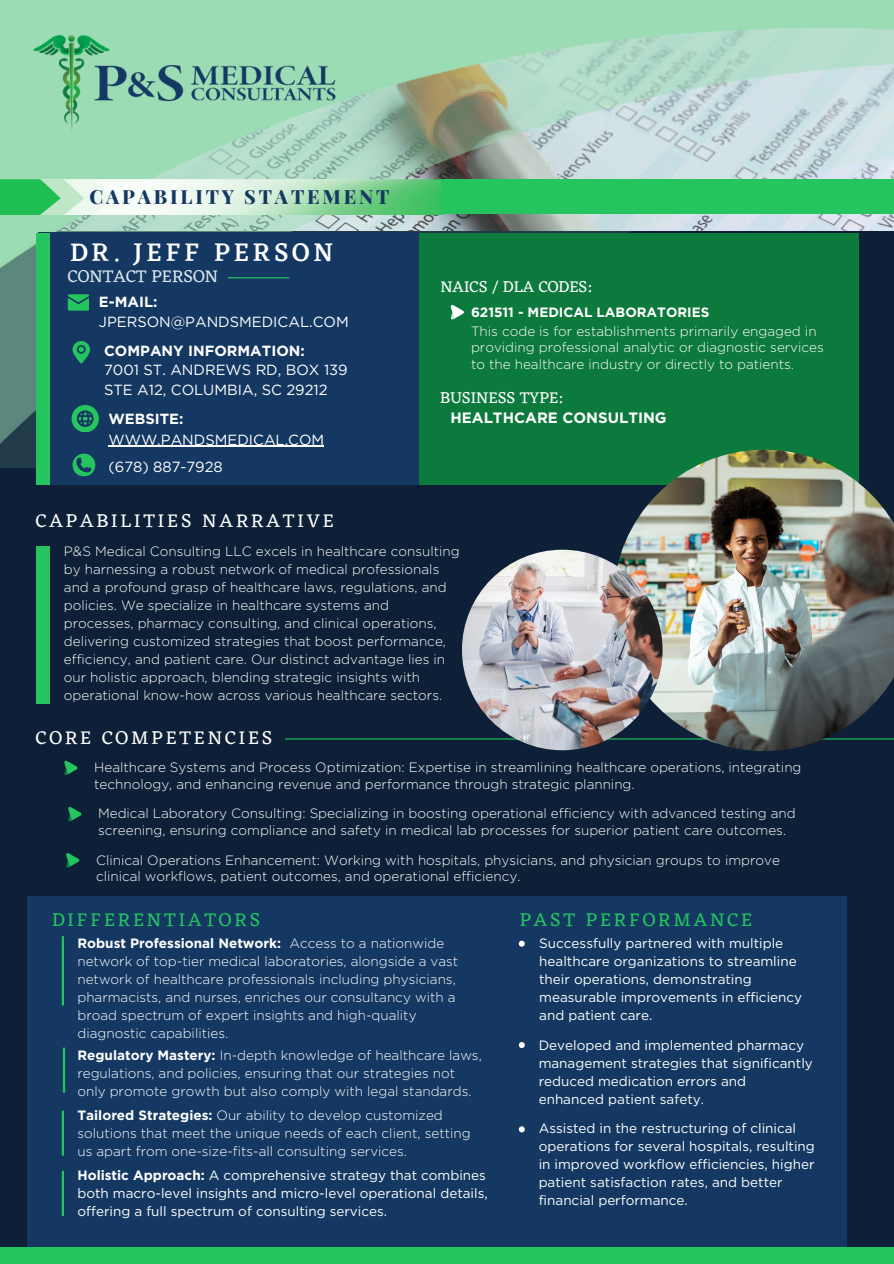
<style>
.page{position:relative;width:894px;height:1264px;background:#fff}
.page>*{position:absolute;margin:0;border:0;box-sizing:border-box;transform-origin:0 0}
.t1{font:500 26.1px "Eczar";letter-spacing:.145em;color:#fff}
.t2{font:19.5px "Eczar";letter-spacing:.145em;color:#fff}
.t3{font:19.5px "Eczar";letter-spacing:.145em;color:#24c45f}
.t4{font:800 19.5px "Playfair Display";letter-spacing:.145em;color:#143862}
.t5{font:18px "Eczar";color:#dae7ee}
.t6{font:16.5px "Eczar";color:#fff}
.t7{font:700 15px "Gotham";color:#fff}
.t8{font:14.7px/20.2px "Gotham";color:#fff}
.t9{font:700 14.7px "Gotham";color:#fff}
.t10{font:300 13.5px/18px "Gotham";color:#fff}
.t11{font:13.5px/18px "Gotham";color:#fff}
.t12{font:700 13.5px "Gotham";color:#fff}
.s1{font-weight:700}
</style>
<div class="page">
<div style="left:0;top:0;width:893px;height:1263px;background:#0d2037"></div>
<div style="left:27px;top:896px;width:819px;height:367px;background:#143862"></div>
<img style="left:0;top:0;width:893px;height:467px">
<div style="left:418px;top:233px;width:440px;height:251px;background:#0d7a3d"></div>
<div style="left:39px;top:232px;width:379px;height:253px;background:#143862"></div>
<svg style="left:68px;top:294px;width:21px;height:16px"></svg>
<img style="left:27px;top:23px;width:317px;height:113px">
<svg style="left:72px;top:341px;width:18px;height:23px"></svg>
<svg style="left:71px;top:405px;width:27px;height:27px"></svg>
<hr style="left:108px;top:446px;width:216px;height:1px;background:#fff">
<div style="left:36px;top:233px;width:14px;height:252px;background:#24c45f"></div>
<svg style="left:450px;top:305px;width:13px;height:15px"></svg>
<div style="left:36px;top:546px;width:14px;height:157px;background:#24c45f"></div>
<hr style="left:228px;top:277px;width:61px;height:1px;background:#24c45f">
<img style="left:0;top:179px;width:441px;height:35px">
<div style="left:441px;top:179px;width:452px;height:35px;background:#24c45f"></div>
<svg style="left:64px;top:760px;width:13px;height:15px"></svg>
<svg style="left:68px;top:806px;width:13px;height:15px"></svg>
<svg style="left:66px;top:853px;width:13px;height:15px"></svg>
<hr style="left:285px;top:738px;width:608px;height:1px;background:#24c45f">
<hr style="left:62px;top:936px;width:2px;height:69px;background:#24c45f">
<hr style="left:63px;top:1047px;width:2px;height:45px;background:#24c45f">
<svg style="left:518px;top:940px;width:6px;height:6px"></svg>
<svg style="left:518px;top:1042px;width:6px;height:6px"></svg>
<svg style="left:518px;top:1126px;width:6px;height:6px"></svg>
<div style="left:0;top:1246px;width:893px;height:17px;background:#24c45f"></div>
<hr style="left:62px;top:1110px;width:2px;height:45px;background:#24c45f">
<hr style="left:62px;top:1170px;width:2px;height:45px;background:#24c45f">
<img style="left:613px;top:450px;width:280px;height:301px">
<img style="left:462px;top:549px;width:200px;height:201px;border-radius:50%">
<svg style="left:72px;top:453px;width:23px;height:24px"></svg>
<p class="t4" style="left:89px;top:182px;width:301px">CAPABILITY STATEMENT</p>
<p class="t1" style="left:70px;top:237px;width:265px">DR. JEFF PERSON</p>
<h5 class="t5" style="left:68px;top:265px;width:152px">CONTACT PERSON</h5>
<p class="t8" style="left:99px;top:291px;width:251px"><span class="s1">E-MAIL:<br></span>JPERSON@PANDSMEDICAL.COM</p>
<p class="t9" style="left:104px;top:342px;width:202px">COMPANY INFORMATION:</p>
<h2 class="t8" style="left:104px;top:360px;width:245px;line-height:19.6px">7001 ST. ANDREWS RD, BOX 139<br>STE A12, COLUMBIA, SC 29212</h2>
<h1 class="t8" style="left:108px;top:409px;width:217px"><span class="s1">WEBSITE:<br></span>WWW.PANDSMEDICAL.COM</h1>
<p class="t8" style="left:108px;top:456px;width:116px">(678) 887-7928</p>
<p class="t2" style="left:36px;top:508px;width:299px">CAPABILITIES NARRATIVE</p>
<p class="t6" style="left:440px;top:277px;width:154px">NAICS / DLA CODES:</p>
<p class="t12" style="left:471px;top:304px;width:240px">621511 - MEDICAL LABORATORIES</p>
<h3 class="t10" style="left:471px;top:322px;width:354px;line-height:16.8px">This code is for establishments primarily engaged in providing professional analytic or diagnostic services to the healthcare industry or directly to patients.</h3>
<p class="t6" style="left:440px;top:388px;width:125px">BUSINESS TYPE:</p>
<p class="t7" style="left:450px;top:409px;width:218px">HEALTHCARE CONSULTING</p>
<h5 class="t10" style="left:64px;top:542px;width:397px">P&amp;S Medical Consulting LLC excels in healthcare consulting by harnessing a robust network of medical professionals and a profound grasp of healthcare laws, regulations, and policies. We specialize in healthcare systems and processes, pharmacy consulting, and clinical operations, delivering customized strategies that boost performance, efficiency, and patient care. Our distinct advantage lies in our holistic approach, blending strategic insights with operational know-how across various healthcare sectors.</h5>
<h3 class="t2" style="left:36px;top:726px;width:238px">CORE COMPETENCIES</h3>
<p class="t10" style="left:94px;top:759px;width:708px;line-height:16.8px">Healthcare Systems and Process Optimization: Expertise in streamlining healthcare operations, integrating technology, and enhancing revenue and performance through strategic planning.</p>
<p class="t10" style="left:98px;top:805px;width:699px;line-height:16.8px">Medical Laboratory Consulting: Specializing in boosting operational efficiency with advanced testing and screening, ensuring compliance and safety in medical lab processes for superior patient care outcomes.</p>
<p class="t10" style="left:96px;top:851px;width:685px;line-height:16.8px">Clinical Operations Enhancement: Working with hospitals, physicians, and physician groups to improve clinical workflows, patient outcomes, and operational efficiency.</p>
<p class="t3" style="left:52px;top:907px;width:209px">DIFFERENTIATORS</p>
<p class="t10" style="left:77px;top:934px;width:382px"><span class="s1">Robust Professional Network:</span> Access to a nationwide network of top-tier medical laboratories, alongside a vast network of healthcare professionals including physicians, pharmacists, and nurses, enriches our consultancy with a broad spectrum of expert insights and high-quality diagnostic capabilities.</p>
<p class="t10" style="left:77px;top:1045px;width:406px"><span class="s1">Regulatory Mastery:</span> In-depth knowledge of healthcare laws, regulations, and policies, ensuring that our strategies not only promote growth but also comply with legal standards.</p>
<p class="t10" style="left:77px;top:1105px;width:394px"><span class="s1">Tailored Strategies:</span> Our ability to develop customized solutions that meet the unique needs of each client, setting us apart from one-size-fits-all consulting services.</p>
<p class="t11" style="left:77px;top:1166px;width:411px"><span class="s1">Holistic Approach:</span> A comprehensive strategy that combines both macro-level insights and micro-level operational details, offering a full spectrum of consulting services.</p>
<p class="t3" style="left:519px;top:907px;width:234px">PAST PERFORMANCE</p>
<p class="t11" style="left:539px;top:934px;width:264px">Successfully partnered with multiple healthcare organizations to streamline their operations, demonstrating measurable improvements in efficiency and patient care.</p>
<p class="t11" style="left:538px;top:1035px;width:276px">Developed and implemented pharmacy management strategies that significantly reduced medication errors and enhanced patient safety.</p>
<p class="t11" style="left:538px;top:1119px;width:277px">Assisted in the restructuring of clinical operations for several hospitals, resulting in improved workflow efficiencies, higher patient satisfaction rates, and better financial performance.</p>
</div>
